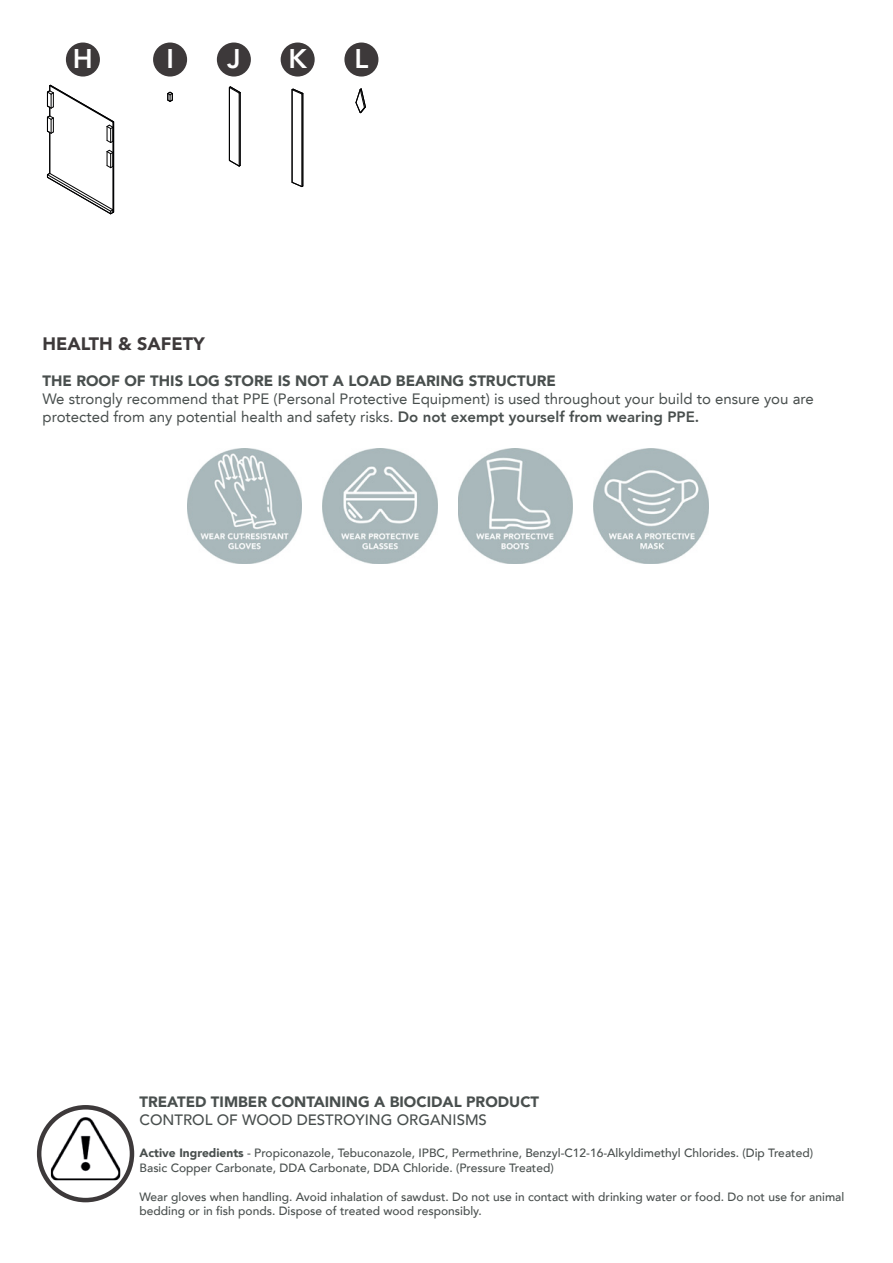
<style>
.page{position:relative;width:893px;height:1263px;background:#fff}
.page>*{position:absolute;margin:0;border:0;box-sizing:border-box;transform-origin:0 0}
.t1{font:800 27px "Avenir LT";color:#fff}
.t2{font:900 18px "Avenir LT";color:#3d393a}
.t3{font:15px/18px "Avenir LT";color:#494f4e}
.t4{font:900 15px "Avenir LT";color:#494f4e}
.t5{font:500 15px "Avenir LT";color:#494f4e}
.t6{font:500 12px/14.4px "Avenir LT";color:#494f4e}
.s1{font-weight:800}
.s2{font-weight:900}
</style>
<div class="page">
<svg style="left:46px;top:84px;width:69px;height:131px"></svg>
<svg style="left:167px;top:91px;width:6px;height:11px"></svg>
<svg style="left:228px;top:86px;width:13px;height:81px"></svg>
<svg style="left:291px;top:88px;width:13px;height:100px"></svg>
<svg style="left:355px;top:88px;width:11px;height:26px"></svg>
<img style="left:187px;top:449px;width:115px;height:114px">
<img style="left:323px;top:449px;width:114px;height:114px">
<img style="left:458px;top:449px;width:115px;height:114px">
<img style="left:594px;top:449px;width:114px;height:114px">
<img style="left:51px;top:1117px;width:69px;height:63px">
<div style="left:37px;top:1105px;width:97px;height:97px;border:4px solid #3d393a;border-radius:50%"></div>
<div style="left:67px;top:44px;width:31px;height:31px;background:#3d393a;border-radius:50%"></div>
<div style="left:66px;top:43px;width:34px;height:34px;border:3px solid #3d393a;border-radius:50%"></div>
<div style="left:155px;top:44px;width:31px;height:31px;background:#3d393a;border-radius:50%"></div>
<div style="left:153px;top:43px;width:34px;height:34px;border:3px solid #3d393a;border-radius:50%"></div>
<div style="left:218px;top:44px;width:31px;height:31px;background:#3d393a;border-radius:50%"></div>
<div style="left:217px;top:43px;width:34px;height:34px;border:3px solid #3d393a;border-radius:50%"></div>
<div style="left:282px;top:44px;width:31px;height:31px;background:#3d393a;border-radius:50%"></div>
<div style="left:281px;top:43px;width:34px;height:34px;border:3px solid #3d393a;border-radius:50%"></div>
<div style="left:346px;top:44px;width:31px;height:31px;background:#3d393a;border-radius:50%"></div>
<div style="left:344px;top:43px;width:34px;height:34px;border:3px solid #3d393a;border-radius:50%"></div>
<p class="t1" style="left:73px;top:43px;width:22px">H</p>
<p class="t1" style="left:166px;top:43px;width:9px">I</p>
<p class="t1" style="left:227px;top:43px;width:15px">J</p>
<p class="t1" style="left:288px;top:43px;width:20px">K</p>
<p class="t1" style="left:354px;top:43px;width:16px">L</p>
<p class="t2" style="left:43px;top:332px;width:164px">HEALTH &amp; SAFETY</p>
<p class="t4" style="left:43px;top:371px;width:515px">THE ROOF OF THIS LOG STORE IS NOT A LOAD BEARING STRUCTURE</p>
<p class="t3" style="left:43px;top:389px;width:773px">We strongly recommend that PPE (Personal Protective Equipment) is used throughout your build to ensure you are protected from any potential health and safety risks. <span class="s1">Do not exempt yourself from wearing PPE.</span></p>
<p class="t4" style="left:140px;top:1092px;width:401px">TREATED TIMBER CONTAINING A BIOCIDAL PRODUCT</p>
<p class="t5" style="left:140px;top:1111px;width:349px">CONTROL OF WOOD DESTROYING ORGANISMS</p>
<p class="t6" style="left:140px;top:1146px;width:675px"><span class="s2">Active Ingredients</span> - Propiconazole, Tebuconazole, IPBC, Permethrine, Benzyl-C12-16-Alkyldimethyl Chlorides. (Dip Treated)</p>
<p class="t6" style="left:140px;top:1161px;width:416px">Basic Copper Carbonate, DDA Carbonate, DDA Chloride. (Pressure Treated)</p>
<p class="t6" style="left:140px;top:1189px;width:706px">Wear gloves when handling. Avoid inhalation of sawdust. Do not use in contact with drinking water or food. Do not use for animal bedding or in fish ponds. Dispose of treated wood responsibly.</p>
</div>
